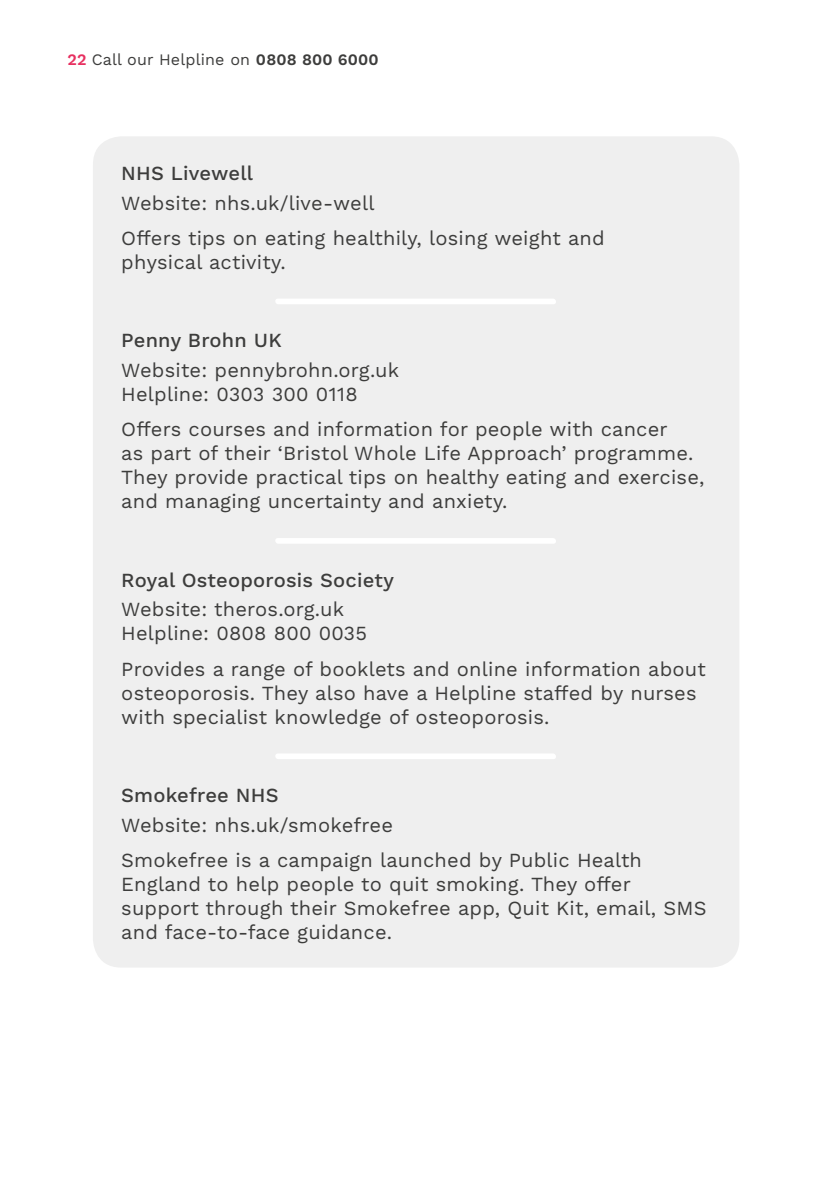
<style>
.page{position:relative;width:840px;height:1191px;background:#fff}
.page>*{position:absolute;margin:0;border:0;box-sizing:border-box;transform-origin:0 0}
.t1{font:20px/24px "Work Sans";letter-spacing:.01em;color:#3d3d3c}
.t2{font:500 20px "Work Sans";letter-spacing:.01em;color:#3d3d3c}
.t3{font:16px "Work Sans";letter-spacing:.01em;color:#3d3d3c}
.s1{font-weight:600;color:#e73060}
.s2{font-weight:600}
</style>
<div class="page">
<div style="left:93px;top:136px;width:646px;height:831px;background:#efefef;border-radius:28px"></div>
<svg style="left:276px;top:299px;width:280px;height:5px"></svg>
<div style="left:275px;top:538px;width:281px;height:6px;background:#fff"></div>
<svg style="left:276px;top:754px;width:280px;height:5px"></svg>
<p class="t3" style="left:67px;top:50px;width:313px"><span class="s1">22</span> Call our Helpline on <span class="s2">0808 800 6000</span></p>
<p class="t2" style="left:121px;top:161px;width:133px">NHS Livewell</p>
<p class="t1" style="left:121px;top:186px;width:485px;line-height:35.4px">Website: nhs.uk/live-well<br>Offers tips on eating healthily, losing weight and</p>
<p class="t1" style="left:121px;top:251px;width:166px">physical activity.</p>
<p class="t2" style="left:121px;top:329px;width:162px">Penny Brohn UK</p>
<p class="t1" style="left:121px;top:359px;width:279px">Website: pennybrohn.org.uk<br>Helpline: 0303 300 0118</p>
<p class="t1" style="left:121px;top:418px;width:584px">Offers courses and information for people with cancer<br>as part of their ‘Bristol Whole Life Approach’ programme.<br>They provide practical tips on healthy eating and exercise, and managing uncertainty and anxiety.</p>
<p class="t2" style="left:121px;top:568px;width:274px">Royal Osteoporosis Society</p>
<p class="t1" style="left:121px;top:598px;width:247px">Website: theros.org.uk<br>Helpline: 0808 800 0035</p>
<p class="t1" style="left:121px;top:658px;width:585px">Provides a range of booklets and online information about osteoporosis. They also have a Helpline staffed by nurses with specialist knowledge of osteoporosis.</p>
<p class="t2" style="left:121px;top:783px;width:159px">Smokefree NHS</p>
<p class="t1" style="left:121px;top:808px;width:522px;line-height:35.4px">Website: nhs.uk/smokefree<br>Smokefree is a campaign launched by Public Health</p>
<p class="t1" style="left:121px;top:873px;width:586px">England to help people to quit smoking. They offer support through their Smokefree app, Quit Kit, email, SMS and face-to-face guidance.</p>
</div>
